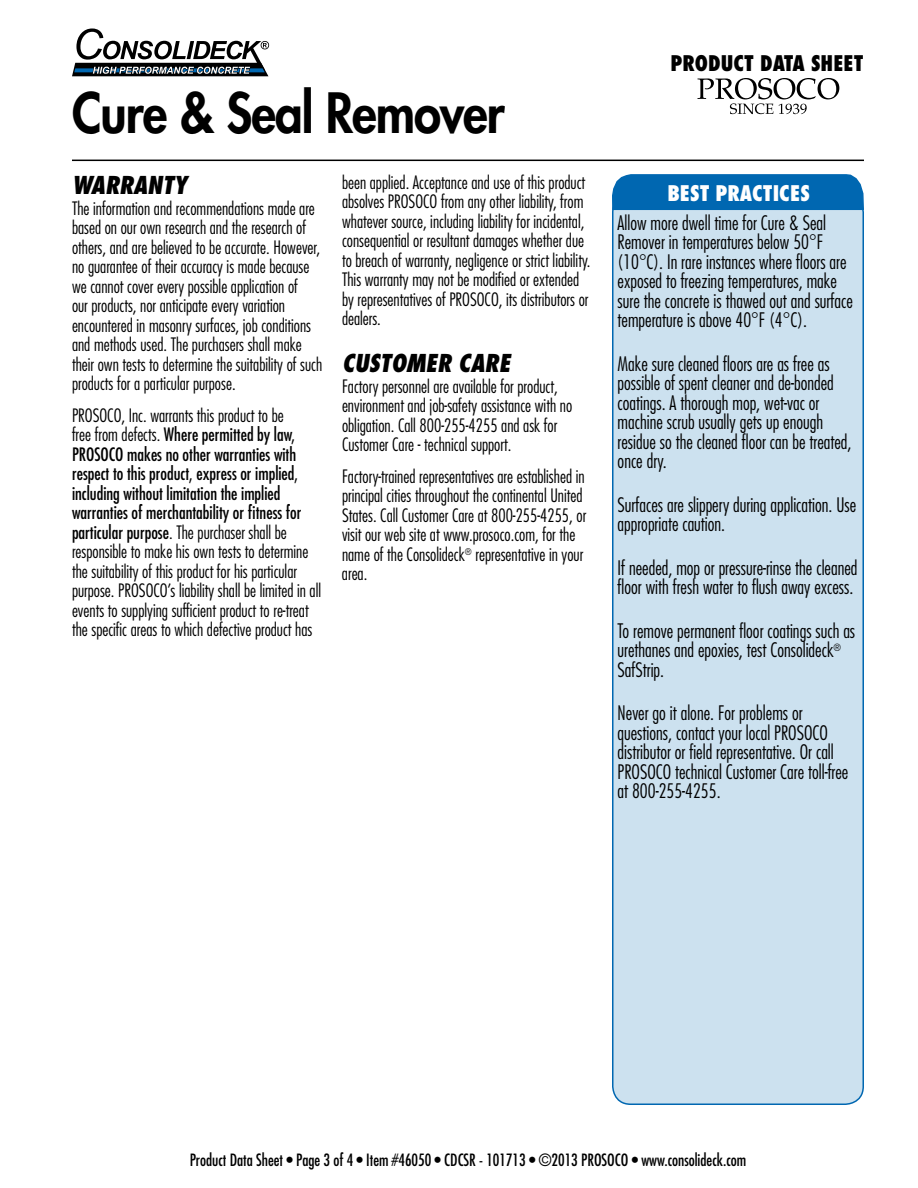
<style>
.page{position:relative;width:918px;height:1188px;background:#fff}
.page>*{position:absolute;margin:0;border:0;box-sizing:border-box;transform-origin:0 0}
.t1{font:800 54px "Futura Std";letter-spacing:-.02em;color:#000;scale:.91 1}
.t2{font:italic 800 condensed 24px "Futura Std";color:#000}
.t3{font:800 condensed 21px "Futura Std";color:#000}
.t4{font:800 condensed 21px "Futura Std";color:#fff}
.t5{font:300 condensed 19.5px/19.5px "Futura Std";color:#000}
.t6{font:300 condensed 18px/19.5px "Futura Std";color:#000}
.t7{font:condensed 16.5px "Futura Std";color:#000}
.s1{font-weight:400}
</style>
<div class="page">
<svg style="left:72px;top:28px;width:197px;height:48px"></svg>
<div style="left:613px;top:195px;width:250px;height:909px;background:#cce1ef;border-radius:18px"></div>
<div style="left:612px;top:194px;width:252px;height:911px;border:2px solid #0067b1;border-radius:18px"></div>
<svg style="left:612px;top:174px;width:252px;height:37px;background:#1473b7"></svg>
<div style="left:638px;top:182px;width:202px;height:21px;background:#0067b1"></div>
<hr style="left:72px;top:160px;width:792px;height:1px;background:#000">
<svg style="left:698px;top:78px;width:141px;height:36px"></svg>
<h1 class="t1" style="left:72px;top:79px;width:477px">Cure &amp; Seal Remover</h1>
<h2 class="t2" style="left:72px;top:170px;width:77px">WARRANTY</h2>
<p class="t6" style="left:72px;top:199px;width:252px">The information and recommendations made are based on our own research and the research of others, and are believed to be accurate. However, no guarantee of their accuracy is made because we cannot cover every possible application of<br>our products, nor anticipate every variation encountered in masonry surfaces, job conditions and methods used. The purchasers shall make their own tests to determine the suitability of such products for a particular purpose.</p>
<p class="t6" style="left:72px;top:405px;width:251px">PROSOCO, Inc. warrants this product to be<br>free from defects. <span class="s1">Where permitted by law, PROSOCO makes no other warranties with respect to this product, express or implied, including without limitation the implied warranties of merchantability or fitness for particular purpose</span>. The purchaser shall be responsible to make his own tests to determine the suitability of this product for his particular purpose. PROSOCO’s liability shall be limited in all events to supplying sufficient product to re-treat the specific areas to which defective product has</p>
<p class="t6" style="left:342px;top:172px;width:250px">been applied. Acceptance and use of this product absolves PROSOCO from any other liability, from whatever source, including liability for incidental, consequential or resultant damages whether due to breach of warranty, negligence or strict liability.<br>This warranty may not be modified or extended by representatives of PROSOCO, its distributors or dealers.</p>
<h2 class="t2" style="left:342px;top:348px;width:53px">CUSTOME</h2>
<h2 class="t2" style="left:437px;top:348px;width:75px">R CARE</h2>
<p class="t6" style="left:342px;top:377px;width:232px">Factory personnel are available for product, environment and job-safety assistance with no obligation. Call 800-255-4255 and ask for Customer Care - technical support.</p>
<p class="t6" style="left:342px;top:467px;width:246px">Factory-trained representatives are established in principal cities throughout the continental United States. Call Customer Care at 800-255-4255, or visit our web site at www.prosoco.com, for the name of the Consolideck<sup>®</sup> representative in your area.</p>
<p class="t3" style="left:671px;top:50px;width:194px">PRODUCT DATA SHEET</p>
<p class="t4" style="left:667px;top:180px;width:142px">BEST PRACTICES</p>
<p class="t5" style="left:618px;top:213px;width:237px">Allow more dwell time for Cure &amp; Seal Remover in temperatures below 50°F (10°C). In rare instances where floors are exposed to freezing temperatures, make sure the concrete is thawed out and surface temperature is above 40°F (4°C).</p>
<p class="t5" style="left:618px;top:354px;width:235px">Make sure cleaned floors are as free as possible of spent cleaner and de-bonded coatings. A thorough mop, wet-vac or machine scrub usually gets up enough residue so the cleaned floor can be treated, once dry.</p>
<p class="t5" style="left:618px;top:495px;width:240px">Surfaces are slippery during application. Use appropriate caution.</p>
<p class="t5" style="left:618px;top:558px;width:241px">If needed, mop or pressure-rinse the cleaned floor with fresh water to flush away excess.</p>
<p class="t5" style="left:618px;top:621px;width:239px">To remove permanent floor coatings such as urethanes and epoxies, test Consolideck<sup>®<br></sup>SafStrip.</p>
<p class="t5" style="left:618px;top:703px;width:232px">Never go it alone. For problems or questions, contact your local PROSOCO distributor or field representative. Or call PROSOCO technical Customer Care toll-free at 800-255-4255.</p>
<p class="t7" style="left:190px;top:1150px;width:558px">Product Data Sheet • Page 3 of 4 • Item #46050 • CDCSR - 101713 • ©2013 PROSOCO • www.consolideck.com</p>
</div>
